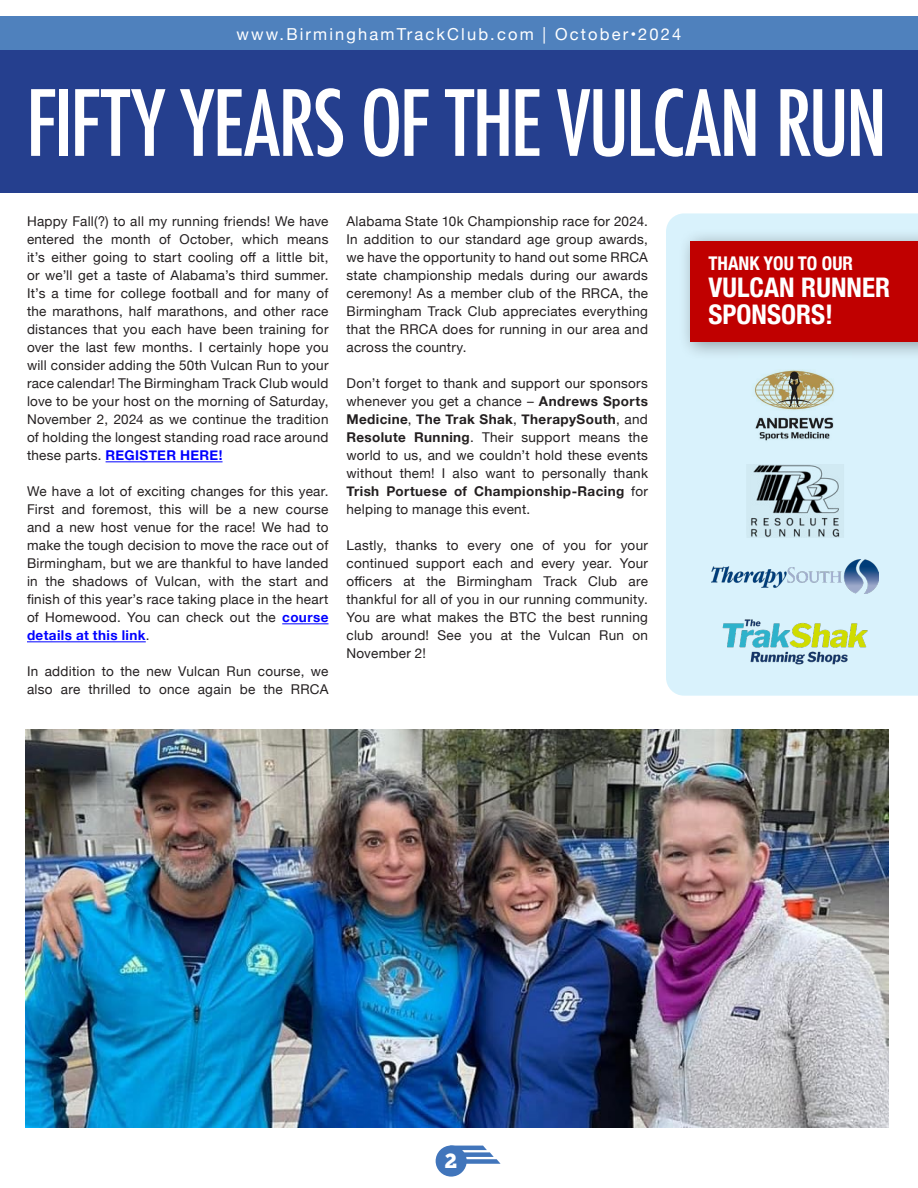
<style>
.page{position:relative;width:918px;height:1188px;background:#fff}
.page>*{position:absolute;margin:0;border:0;box-sizing:border-box;transform-origin:0 0}
.t1{font:500 condensed 88.5px "Futura";letter-spacing:-.025em;color:#fff}
.t2{font:700 condensed 27px/27px "Helvetica Neue";color:#fff}
.t3{font:20.7px "Chunk Five";color:#fff}
.t4{font:700 condensed 18.9px "Helvetica Neue";color:#fff}
.t5{font:16.5px "Helvetica Neue";letter-spacing:.13em;color:#fff}
.t6{font:13.5px/18px "Helvetica Neue";letter-spacing:.02em;color:#231f20;text-align:justify}
.s1{font-weight:700;color:#00f}
.s2{font-weight:700}
</style>
<div class="page">
<div style="left:0;top:16px;width:918px;height:34px;background:#4f81bd"></div>
<div style="left:436px;top:1145px;width:31px;height:32px;background:#4175bb;border-radius:50%"></div>
<svg style="left:458px;top:1146px;width:43px;height:18px"></svg>
<div style="left:0;top:50px;width:918px;height:143px;background:#253f8e"></div>
<hr style="left:106px;top:462px;width:117px;height:1px;background:#00f">
<hr style="left:282px;top:624px;width:47px;height:1px;background:#00f">
<hr style="left:27px;top:642px;width:119px;height:1px;background:#00f">
<img style="left:26px;top:729px;width:863px;height:399px">
<div style="left:666px;top:213px;width:252px;height:483px;background:#d9f2fc"></div>
<div style="left:677px;top:228px;width:241px;height:133px;background:#231f20;opacity:.4"></div>
<div style="left:690px;top:241px;width:228px;height:101px;background:#c00000"></div>
<img style="left:722px;top:616px;width:146px;height:52px">
<img style="left:712px;top:559px;width:167px;height:35px">
<img style="left:739px;top:352px;width:113px;height:113px">
<img style="left:746px;top:465px;width:98px;height:73px">
<p class="t5" style="left:237px;top:22px;width:446px">www.BirminghamTrackClub.com | October•2024</p>
<p class="t1" style="left:26px;top:66px;width:863px">FIFTY YEARS OF THE VULCAN RUN</p>
<p class="t6" style="left:27px;top:213px;width:303px">Happy Fall(?) to all my running friends! We have entered the month of October, which means it’s either going to start cooling off a little bit, or we’ll get a taste of Alabama’s third summer.<br>It’s a time for college football and for many of the marathons, half marathons, and other race distances that you each have been training for over the last few months. I certainly hope you will consider adding the 50th Vulcan Run to your race calendar! The Birmingham Track Club would love to be your host on the morning of Saturday, November 2, 2024 as we continue the tradition of holding the longest standing road race around these parts. <span class="s1">REGISTER HERE!</span></p>
<p class="t6" style="left:27px;top:483px;width:303px">We have a lot of exciting changes for this year.<br>First and foremost, this will be a new course and a new host venue for the race! We had to make the tough decision to move the race out of Birmingham, but we are thankful to have landed in the shadows of Vulcan, with the start and finish of this year’s race taking place in the heart of Homewood. You can check out the <span class="s1">course details at this link</span>.</p>
<p class="t6" style="left:27px;top:663px;width:303px">In addition to the new Vulcan Run course, we also are thrilled to once again be the RRCA</p>
<p class="t6" style="left:346px;top:213px;width:303px">Alabama State 10k Championship race for 2024.<br>In addition to our standard age group awards, we have the opportunity to hand out some RRCA state championship medals during our awards ceremony! As a member club of the RRCA, the Birmingham Track Club appreciates everything that the RRCA does for running in our area and across the country.</p>
<p class="t6" style="left:346px;top:375px;width:303px">Don’t forget to thank and support our sponsors whenever you get a chance – <span class="s2">Andrews Sports Medicine</span>, <span class="s2">The Trak Shak</span>, <span class="s2">TherapySouth</span>, and <span class="s2">Resolute Running</span>. Their support means the world to us, and we couldn’t hold these events without them! I also want to personally thank <span class="s2">Trish Portuese of Championship-Racing</span> for helping to manage this event.</p>
<p class="t6" style="left:346px;top:537px;width:303px">Lastly, thanks to every one of you for your continued support each and every year. Your officers at the Birmingham Track Club are thankful for all of you in our running community.<br>You are what makes the BTC the best running club around! See you at the Vulcan Run on November 2!</p>
<p class="t4" style="left:709px;top:248px;width:146px">THANK YOU TO OUR</p>
<p class="t2" style="left:709px;top:272px;width:183px">VULCAN RUNNER<br>SPONSORS!</p>
<h3 class="t3" style="left:445px;top:1148px;width:14px">2</h3>
</div>
